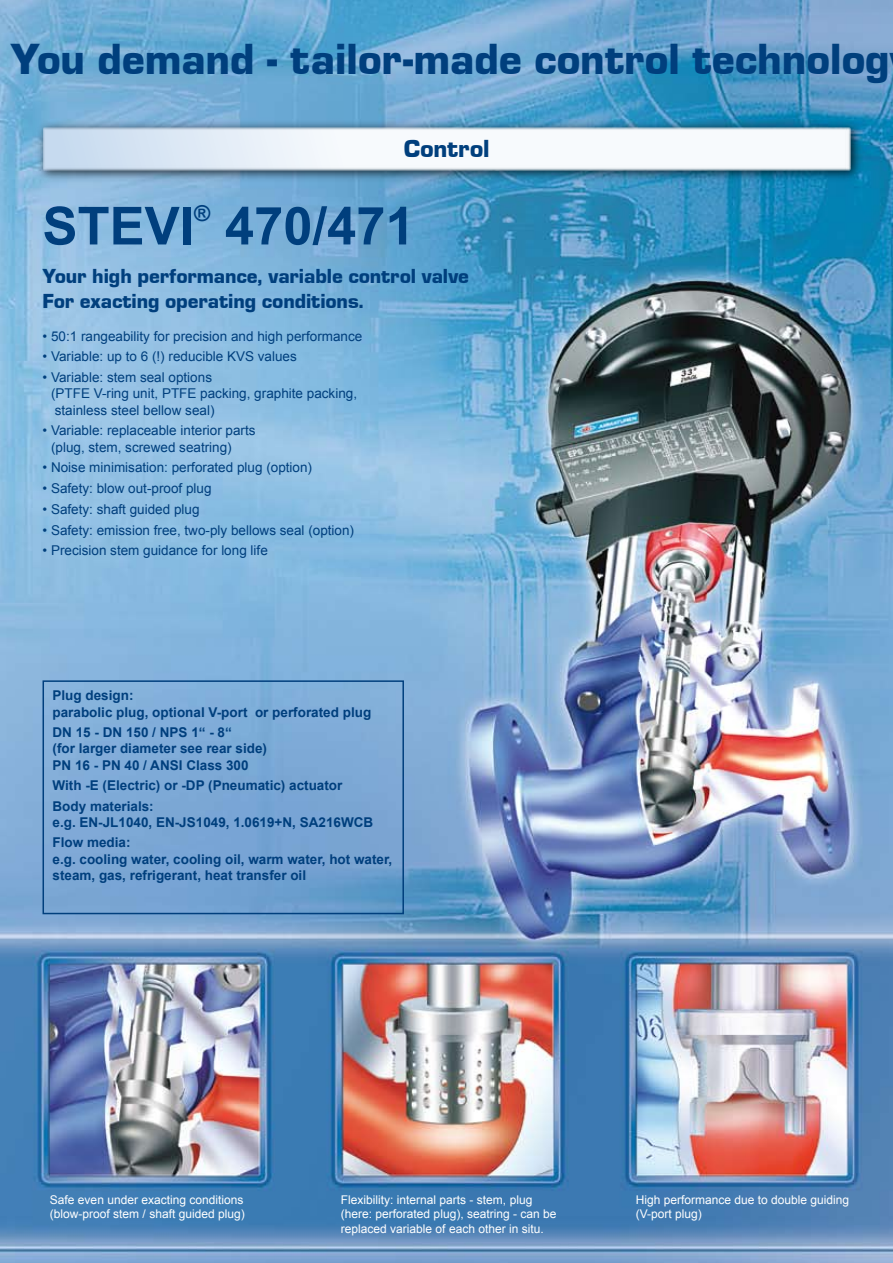
<style>
.page{position:relative;width:893px;height:1263px;background:#fff}
.page>*{position:absolute;margin:0;border:0;box-sizing:border-box;transform-origin:0 0}
.t1{font:700 52.5px "Arial";color:#003f7d}
.t2{font:45px "Eurostile Black DTC";color:#003f7d}
.t3{font:25.5px "Eurostile Black DTC";color:#003f7d}
.t4{font:700 21.9px "Arial";color:#003f7d}
.t5{font:21px/25.3px "Eurostile Black DTC";color:#003f7d}
.t6{font:13.5px/16.2px "Arial";color:#003f7d}
.t7{font:700 13.5px/16.2px "Arial";color:#003f7d}
.t8{font:12px/14.4px "Arial";color:#fff}
</style>
<div class="page">
<img style="left:0;top:0;width:893px;height:1263px">
<div style="left:35px;top:120px;width:830px;height:62px;background:#000;opacity:.75"></div>
<svg style="left:43px;top:128px;width:808px;height:42px"></svg>
<div style="left:43px;top:680px;width:361px;height:234px;border:2px solid #003f7d"></div>
<h2 class="t2" style="left:10px;top:35px;width:881px">You demand - tailor-made control technolog</h2>
<h3 class="t3" style="left:404px;top:135px;width:87px">Control</h3>
<h1 class="t1" style="left:43px;top:191px;width:153px">STEVI</h1>
<h3 class="t4" style="left:194px;top:199px;width:18px">®</h3>
<h1 class="t1" style="left:225px;top:191px;width:191px">470/471</h1>
<h3 class="t5" style="left:43px;top:263px;width:428px">Your high performance, variable control valve<br>For exacting operating conditions.</h3>
<p class="t6" style="left:43px;top:328px;width:321px">• 50:1 rangeability for precision and high performance</p>
<p class="t6" style="left:43px;top:349px;width:256px">• Variable: up to 6 (!) reducible KVS values</p>
<p class="t6" style="left:51px;top:369px;width:308px;text-indent:-8px">• Variable: stem seal options<br>(PTFE V-ring unit, PTFE packing, graphite packing, stainless steel bellow seal)</p>
<p class="t6" style="left:51px;top:423px;width:206px;text-indent:-8px">• Variable: replaceable interior parts (plug, stem, screwed seatring)</p>
<p class="t6" style="left:43px;top:460px;width:271px">• Noise minimisation: perforated plug (option)</p>
<p class="t6" style="left:43px;top:480px;width:171px">• Safety: blow out-proof plug</p>
<p class="t6" style="left:43px;top:501px;width:159px">• Safety: shaft guided plug</p>
<p class="t6" style="left:43px;top:522px;width:313px">• Safety: emission free, two-ply bellows seal (option)</p>
<p class="t6" style="left:43px;top:543px;width:227px">• Precision stem guidance for long life</p>
<p class="t7" style="left:53px;top:688px;width:320px">Plug design:<br>parabolic plug, optional V-port or perforated plug</p>
<p class="t7" style="left:53px;top:725px;width:216px">DN 15 - DN 150 / NPS 1“ - 8“<br>(for larger diameter see rear side)<br>PN 16 - PN 40 / ANSI Class 300</p>
<p class="t7" style="left:53px;top:775px;width:291px;line-height:20.5px">With -E (Electric) or -DP (Pneumatic) actuator<br>Body materials:</p>
<p class="t7" style="left:53px;top:812px;width:322px;line-height:20.5px">e.g. EN-JL1040, EN-JS1049, 1.0619+N, SA216WCB<br>Flow media:</p>
<p class="t7" style="left:53px;top:851px;width:341px">e.g. cooling water, cooling oil, warm water, hot water, steam, gas, refrigerant, heat transfer oil</p>
<p class="t8" style="left:50px;top:1192px;width:196px">Safe even under exacting conditions (blow-proof stem / shaft guided plug)</p>
<p class="t8" style="left:341px;top:1192px;width:217px">Flexibility: internal parts - stem, plug (here: perforated plug), seatring - can be replaced variable of each other in situ.</p>
<p class="t8" style="left:636px;top:1192px;width:215px">High performance due to double guiding (V-port plug)</p>
</div>
